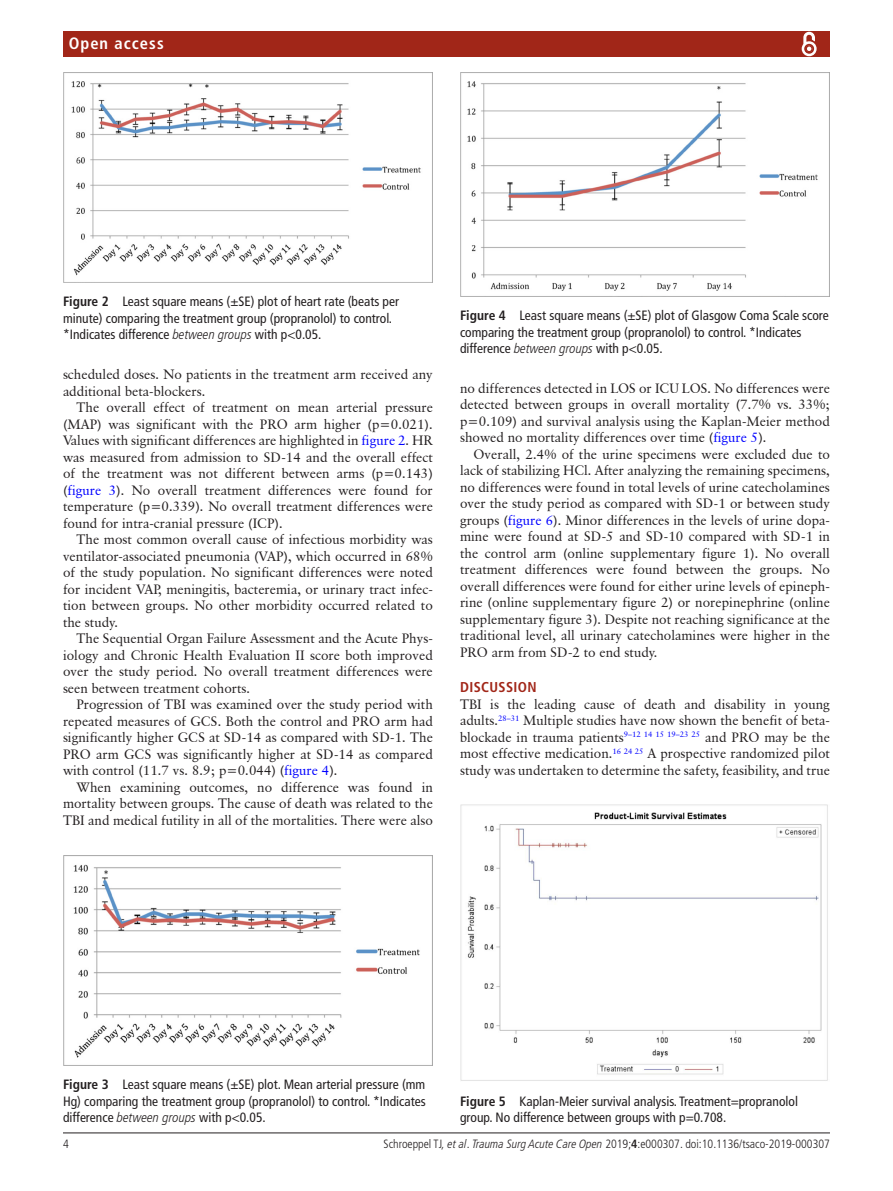
<style>
.page{position:relative;width:893px;height:1191px;background:#fff}
.page>*{position:absolute;margin:0;border:0;box-sizing:border-box;transform-origin:0 0}
.t1{font:700 condensed 16.5px "Frutiger LT Std";letter-spacing:.065em;color:#fff}
.t2{font:700 condensed 14.25px "Frutiger LT Pro";letter-spacing:.025em;color:#a12618}
.t3{font:13.5px/16.5px "Classical Garamond BT";color:#231f20;text-align:justify}
.t4{font:condensed 13.5px/16.5px "Frutiger LT Pro";color:#231f20}
.t5{font:300 condensed 12px "Frutiger LT Pro";color:#231f20}
.s1{font-weight:700}
.s2{font-weight:300;font-style:italic}
.s3{color:#00f}
.s4{font-style:italic}
</style>
<div class="page">
<hr style="left:63px;top:1132px;width:767px;height:1px;background:#231f20">
<div style="left:63px;top:31px;width:767px;height:25px;background:#a12618"></div>
<svg style="left:801px;top:31px;width:19px;height:26px"></svg>
<div style="left:806px;top:45px;width:7px;height:7px;border:1px solid #a12618;border-radius:50%"></div>
<img style="left:63px;top:72px;width:370px;height:210px">
<img style="left:63px;top:855px;width:370px;height:210px">
<img style="left:460px;top:72px;width:370px;height:224px">
<img style="left:460px;top:804px;width:368px;height:277px">
<p class="t1" style="left:69px;top:34px;width:97px">Open access</p>
<p class="t4" style="left:63px;top:293px;width:338px"><span class="s1">Figure 2</span> Least square means (±SE) plot of heart rate (beats per minute) comparing the treatment group (propranolol) to control. *Indicates difference <span class="s2">between groups</span> with p&lt;0.05.</p>
<p class="t3" style="left:63px;top:366px;width:371px">scheduled doses. No patients in the treatment arm received any additional beta-blockers.</p>
<p class="t3" style="left:63px;top:399px;width:371px;text-indent:14px">The overall effect of treatment on mean arterial pressure (MAP) was significant with the PRO arm higher (p=0.021).<br>Values with significant differences are highlighted in <span class="s3">figure 2</span>. HR was measured from admission to SD-14 and the overall effect of the treatment was not different between arms (p=0.143) (<span class="s3">figure 3</span>). No overall treatment differences were found for temperature (p=0.339). No overall treatment differences were found for intra-cranial pressure (ICP).</p>
<p class="t3" style="left:63px;top:531px;width:371px;text-indent:14px">The most common overall cause of infectious morbidity was ventilator-associated pneumonia (VAP), which occurred in 68% of the study population. No significant differences were noted for incident VAP, meningitis, bacteremia, or urinary tract infec&shy;tion between groups. No other morbidity occurred related to the study.</p>
<p class="t3" style="left:63px;top:630px;width:371px;text-indent:14px">The Sequential Organ Failure Assessment and the Acute Phys&shy;iology and Chronic Health Evaluation II score both improved over the study period. No overall treatment differences were seen between treatment cohorts.</p>
<p class="t3" style="left:63px;top:696px;width:371px;text-indent:14px">Progression of TBI was examined over the study period with repeated measures of GCS. Both the control and PRO arm had significantly higher GCS at SD-14 as compared with SD-1. The PRO arm GCS was significantly higher at SD-14 as compared with control (11.7 vs. 8.9; p=0.044) (<span class="s3">figure 4</span>).</p>
<p class="t3" style="left:63px;top:779px;width:371px;text-indent:14px">When examining outcomes, no difference was found in mortality between groups. The cause of death was related to the TBI and medical futility in all of the mortalities. There were also</p>
<p class="t4" style="left:460px;top:307px;width:370px"><span class="s1">Figure 4</span> Least square means (±SE) plot of Glasgow Coma Scale score comparing the treatment group (propranolol) to control. *Indicates difference <span class="s2">between groups</span> with p&lt;0.05.</p>
<p class="t3" style="left:460px;top:380px;width:371px">no differences detected in LOS or ICU LOS. No differences were detected between groups in overall mortality (7.7% vs. 33%; p=0.109) and survival analysis using the Kaplan-Meier method showed no mortality differences over time (<span class="s3">figure 5</span>).</p>
<p class="t3" style="left:460px;top:446px;width:371px;text-indent:14px">Overall, 2.4% of the urine specimens were excluded due to lack of stabilizing HCl. After analyzing the remaining specimens, no differences were found in total levels of urine catecholamines over the study period as compared with SD-1 or between study groups (<span class="s3">figure 6</span>). Minor differences in the levels of urine dopa&shy;mine were found at SD-5 and SD-10 compared with SD-1 in the control arm (online supplementary figure 1). No overall treatment differences were found between the groups. No overall differences were found for either urine levels of epineph&shy;rine (online supplementary figure 2) or norepinephrine (online supplementary figure 3). Despite not reaching significance at the traditional level, all urinary catecholamines were higher in the PRO arm from SD-2 to end study.</p>
<p class="t2" style="left:460px;top:679px;width:78px">Discussion</p>
<p class="t3" style="left:460px;top:695px;width:371px">TBI is the leading cause of death and disability in young adults.<sup>28–31</sup> Multiple studies have now shown the benefit of beta&shy;blockade in trauma patients<sup>9–12</sup> <sup>14</sup> <sup>15</sup> <sup>19–23</sup> <sup>25</sup> and PRO may be the most effective medication.<sup>16</sup> <sup>24</sup> <sup>25</sup> A prospective randomized pilot study was undertaken to determine the safety, feasibility, and true</p>
<p class="t4" style="left:63px;top:1076px;width:364px;text-align:justify"><span class="s1">Figure 3</span> Least square means (±SE) plot. Mean arterial pressure (mm Hg) comparing the treatment group (propranolol) to control. *Indicates difference <span class="s2">between groups</span> with p&lt;0.05.</p>
<p class="t4" style="left:460px;top:1092px;width:339px"><span class="s1">Figure 5</span> Kaplan-Meier survival analysis. Treatment=propranolol group. No difference between groups with p=0.708.</p>
<p class="t5" style="left:63px;top:1136px;width:7px">4</p>
<p class="t5" style="left:384px;top:1136px;width:448px">Schroeppel TJ<span class="s4">, et al</span>. <span class="s4">Trauma Surg Acute Care Open</span> 2019;<span class="s1">4</span>:e000307. doi:10.1136/tsaco-2019-000307</p>
</div>
